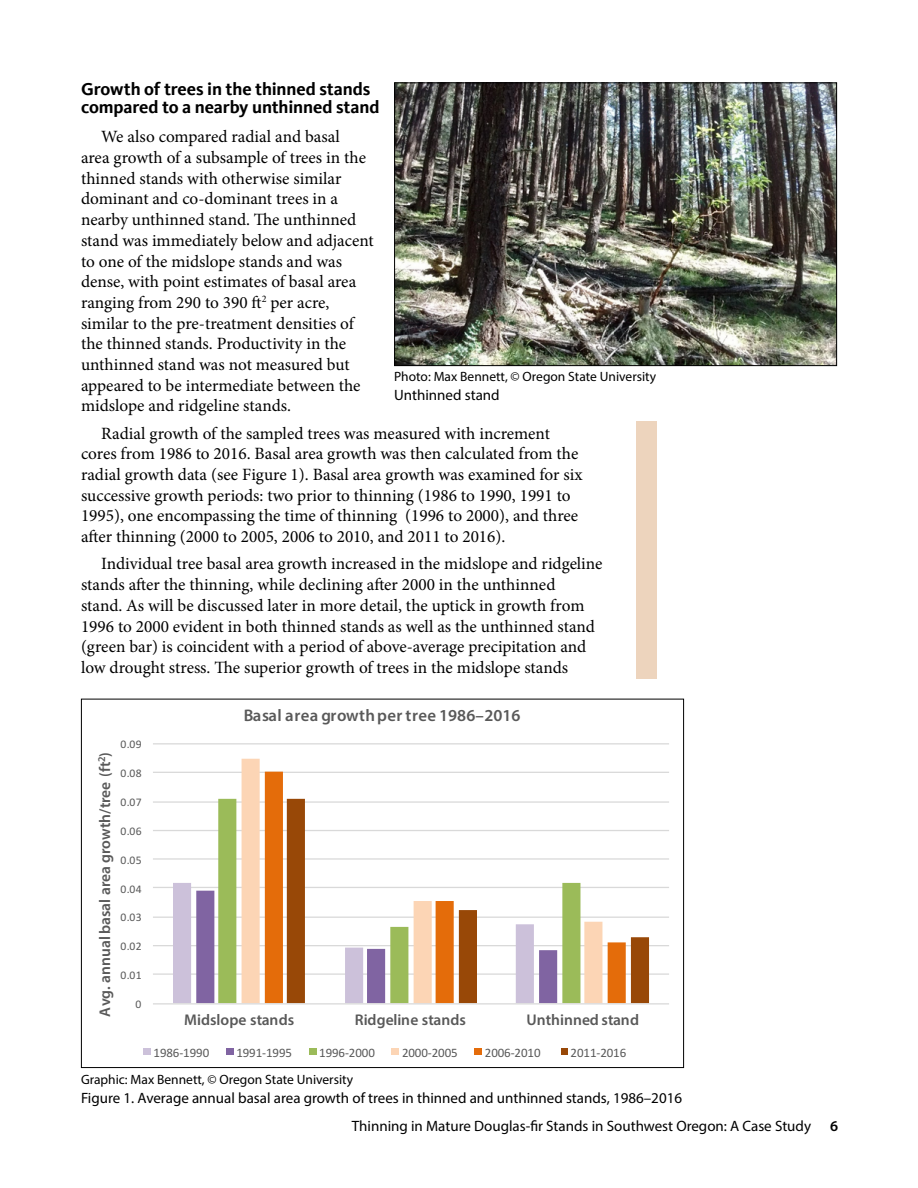
<style>
.page{position:relative;width:918px;height:1188px;background:#fff}
.page>*{position:absolute;margin:0;border:0;box-sizing:border-box;transform-origin:0 0}
.Subhead_12{font:700 18px/18px "Kievit Offc";letter-spacing:-.005em;color:#000}
.Body_text{font:17.25px/20.7px "Minion Pro";color:#000}
.t1{font:600 16.8px "Myriad Pro";letter-spacing:.025em;color:#595959}
.t2{font:600 15.45px "Myriad Pro";color:#595959}
.t3{font:15px/27.9px "Myriad Pro";color:#000}
.t4{font:600 15px "Myriad Pro";color:#000}
.t5{font:13.5px "Myriad Pro";color:#000}
.t6{font:12.9px "Calibri";letter-spacing:-.005em;color:#595959}
.t7{font:11.7px "Calibri";letter-spacing:.05em;color:#595959}
</style>
<div class="page">
<img style="left:396px;top:84px;width:439px;height:280px">
<div style="left:394px;top:82px;width:443px;height:284px;border:1px solid #000"></div>
<hr style="left:153px;top:973px;width:516px;height:2px;background:#d9d9d9">
<hr style="left:153px;top:945px;width:516px;height:1px;background:#d9d9d9">
<hr style="left:153px;top:917px;width:516px;height:1px;background:#d9d9d9">
<hr style="left:153px;top:887px;width:516px;height:1px;background:#d9d9d9">
<hr style="left:153px;top:858px;width:516px;height:2px;background:#d9d9d9">
<hr style="left:153px;top:830px;width:516px;height:1px;background:#d9d9d9">
<hr style="left:153px;top:801px;width:516px;height:2px;background:#d9d9d9">
<hr style="left:153px;top:772px;width:516px;height:1px;background:#d9d9d9">
<hr style="left:153px;top:743px;width:516px;height:1px;background:#d9d9d9">
<svg style="left:173px;top:883px;width:45px;height:120px"></svg>
<svg style="left:218px;top:799px;width:24px;height:204px;fill:#9bbb59"></svg>
<svg style="left:242px;top:759px;width:360px;height:244px"></svg>
<svg style="left:265px;top:772px;width:337px;height:231px"></svg>
<svg style="left:287px;top:799px;width:362px;height:204px"></svg>
<hr style="left:153px;top:1003px;width:516px;height:2px;background:#d9d9d9">
<div style="left:143px;top:1048px;width:8px;height:7px;background:#ccc1da"></div>
<div style="left:226px;top:1048px;width:8px;height:7px;background:#8064a2"></div>
<div style="left:309px;top:1048px;width:8px;height:7px;background:#9bbb59"></div>
<div style="left:392px;top:1048px;width:7px;height:7px;background:#fcd5b5"></div>
<div style="left:474px;top:1048px;width:8px;height:7px;background:#e46c0a"></div>
<div style="left:561px;top:1048px;width:7px;height:7px;background:#984807"></div>
<div style="left:636px;top:421px;width:20px;height:258px;background:#edd4bd"></div>
<p class="Subhead_12" style="left:81px;top:80px;width:300px">Growth of trees in the thinned stands compared to a nearby unthinned stand</p>
<p class="Body_text" style="left:81px;top:127px;width:293px;text-indent:20px">We also compared radial and basal area growth of a subsample of trees in the thinned stands with otherwise similar dominant and co-dominant trees in a nearby unthinned stand. The unthinned stand was immediately below and adjacent to one of the midslope stands and was dense, with point estimates of basal area ranging from 290 to 390 ft<sup>2</sup> per acre, similar to the pre-treatment densities of the thinned stands. Productivity in the unthinned stand was not measured but appeared to be intermediate between the midslope and ridgeline stands.</p>
<p class="Body_text" style="left:81px;top:423px;width:503px;text-indent:20px">Radial growth of the sampled trees was measured with increment cores from 1986 to 2016. Basal area growth was then calculated from the radial growth data (see Figure 1). Basal area growth was examined for six successive growth periods: two prior to thinning (1986 to 1990, 1991 to 1995), one encompassing the time of thinning (1996 to 2000), and three after thinning (2000 to 2005, 2006 to 2010, and 2011 to 2016).</p>
<p class="Body_text" style="left:81px;top:554px;width:523px;text-indent:20px">Individual tree basal area growth increased in the midslope and ridgeline stands after the thinning, while declining after 2000 in the unthinned<br>stand. As will be discussed later in more detail, the uptick in growth from 1996 to 2000 evident in both thinned stands as well as the unthinned stand (green bar) is coincident with a period of above-average precipitation and low drought stress. The superior growth of trees in the midslope stands</p>
<p class="t5" style="left:394px;top:368px;width:264px">Photo: Max Bennett, © Oregon State University</p>
<p class="t3" style="left:394px;top:381px;width:107px">Unthinned stand</p>
<p class="t7" style="left:120px;top:736px;width:23px">0.09</p>
<p class="t2" style="left:95px;top:1017px;width:266px;rotate:-90deg">Avg. annual basal area growth/tree (ft<sup>2</sup>)</p>
<p class="t7" style="left:120px;top:765px;width:23px">0.08</p>
<p class="t7" style="left:120px;top:794px;width:23px">0.07</p>
<p class="t7" style="left:120px;top:823px;width:23px">0.06</p>
<p class="t7" style="left:120px;top:852px;width:23px">0.05</p>
<p class="t7" style="left:120px;top:881px;width:23px">0.04</p>
<p class="t7" style="left:120px;top:909px;width:23px">0.03</p>
<p class="t7" style="left:120px;top:938px;width:23px">0.02</p>
<p class="t7" style="left:120px;top:967px;width:23px">0.01</p>
<p class="t7" style="left:136px;top:996px;width:7px">0</p>
<p class="t1" style="left:244px;top:704px;width:278px">Basal area growth per tree 1986–2016</p>
<p class="t2" style="left:184px;top:1010px;width:111px">Midslope stands</p>
<p class="t2" style="left:355px;top:1010px;width:113px">Ridgeline stands</p>
<p class="t2" style="left:526px;top:1010px;width:114px">Unthinned stand</p>
<p class="t6" style="left:154px;top:1044px;width:57px">1986-1990</p>
<p class="t6" style="left:236px;top:1044px;width:57px">1991-1995</p>
<p class="t6" style="left:319px;top:1044px;width:57px">1996-2000</p>
<p class="t6" style="left:402px;top:1044px;width:57px">2000-2005</p>
<p class="t6" style="left:485px;top:1044px;width:57px">2006-2010</p>
<p class="t6" style="left:571px;top:1044px;width:57px">2011-2016</p>
<p class="t5" style="left:81px;top:1071px;width:274px">Graphic: Max Bennett, © Oregon State University</p>
<p class="t3" style="left:352px;top:1084px;width:461px;text-indent:-271px">Figure 1. Average annual basal area growth of trees in thinned and unthinned stands, 1986–2016<br>Thinning in Mature Douglas-fir Stands in Southwest Oregon: A Case Study</p>
<p class="t4" style="left:830px;top:1117px;width:10px">6</p>
</div>
